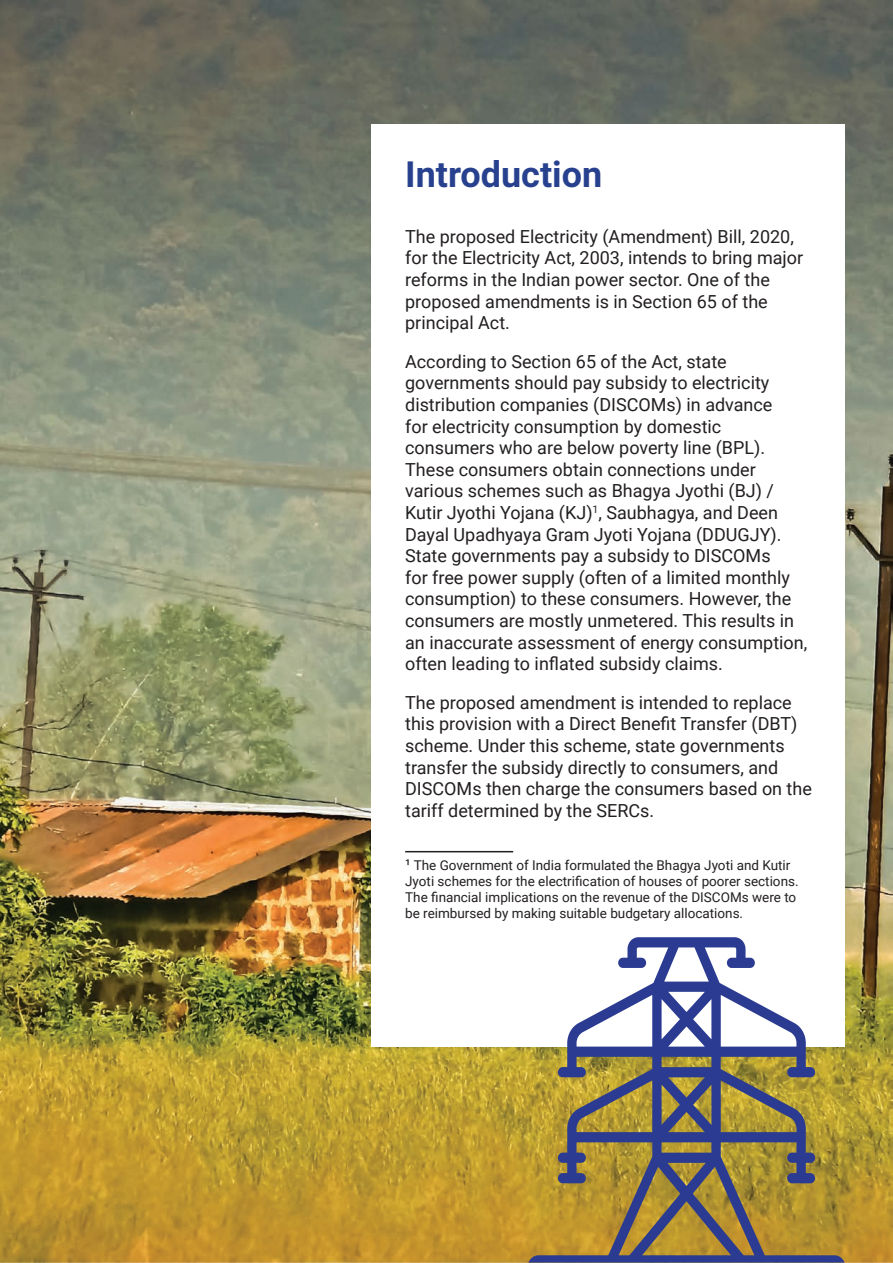
<style>
.page{position:relative;width:893px;height:1263px;background:#fff}
.page>*{position:absolute;margin:0;border:0;box-sizing:border-box;transform-origin:0 0}
.t1{font:700 36px "Roboto";color:#27418f}
.t2{font:18px/21.6px "Roboto";color:#231f20}
.t3{font:13.5px/16.2px "Roboto";color:#231f20}
.s1{font-size:15px}
</style>
<div class="page">
<img style="left:0;top:0;width:893px;height:1263px">
<div style="left:371px;top:124px;width:474px;height:922px;background:#fff"></div>
<hr style="left:405px;top:851px;width:108px;height:1px;background:#231f20">
<svg style="left:528px;top:937px;width:317px;height:325px"></svg>
<h1 class="t1" style="left:405px;top:149px;width:199px">Introduction</h1>
<p class="t2" style="left:405px;top:225px;width:400px">The proposed Electricity (Amendment) Bill, 2020, for the Electricity Act, 2003, intends to bring major reforms in the Indian power sector. One of the proposed amendments is in Section 65 of the principal Act.</p>
<p class="t2" style="left:405px;top:350px;width:404px">According to Section 65 of the Act, state governments should pay subsidy to electricity distribution companies (DISCOMs) in advance<br>for electricity consumption by domestic consumers who are below poverty line (BPL).<br>These consumers obtain connections under various schemes such as Bhagya Jyothi (BJ) / Kutir Jyothi Yojana (KJ)<sup>1</sup>, Saubhagya, and Deen Dayal Upadhyaya Gram Jyoti Yojana (DDUGJY).<br>State governments pay a subsidy to DISCOMs<br>for free power supply (often of a limited monthly consumption) to these consumers. However, the consumers are mostly unmetered. This results in an inaccurate assessment of energy consumption, often leading to inflated subsidy claims.</p>
<p class="t2" style="left:405px;top:691px;width:408px">The proposed amendment is intended to replace this provision with a Direct Benefit Transfer (DBT) scheme. Under this scheme, state governments transfer the subsidy directly to consumers, and DISCOMs then charge the consumers based on the tariff determined by the SERCs.</p>
<p class="t3" style="left:405px;top:856px;width:395px"><span class="s1">¹</span> The Government of India formulated the Bhagya Jyoti and Kutir Jyoti schemes for the electrification of houses of poorer sections.<br>The financial implications on the revenue of the DISCOMs were to be reimbursed by making suitable budgetary allocations.</p>
</div>
